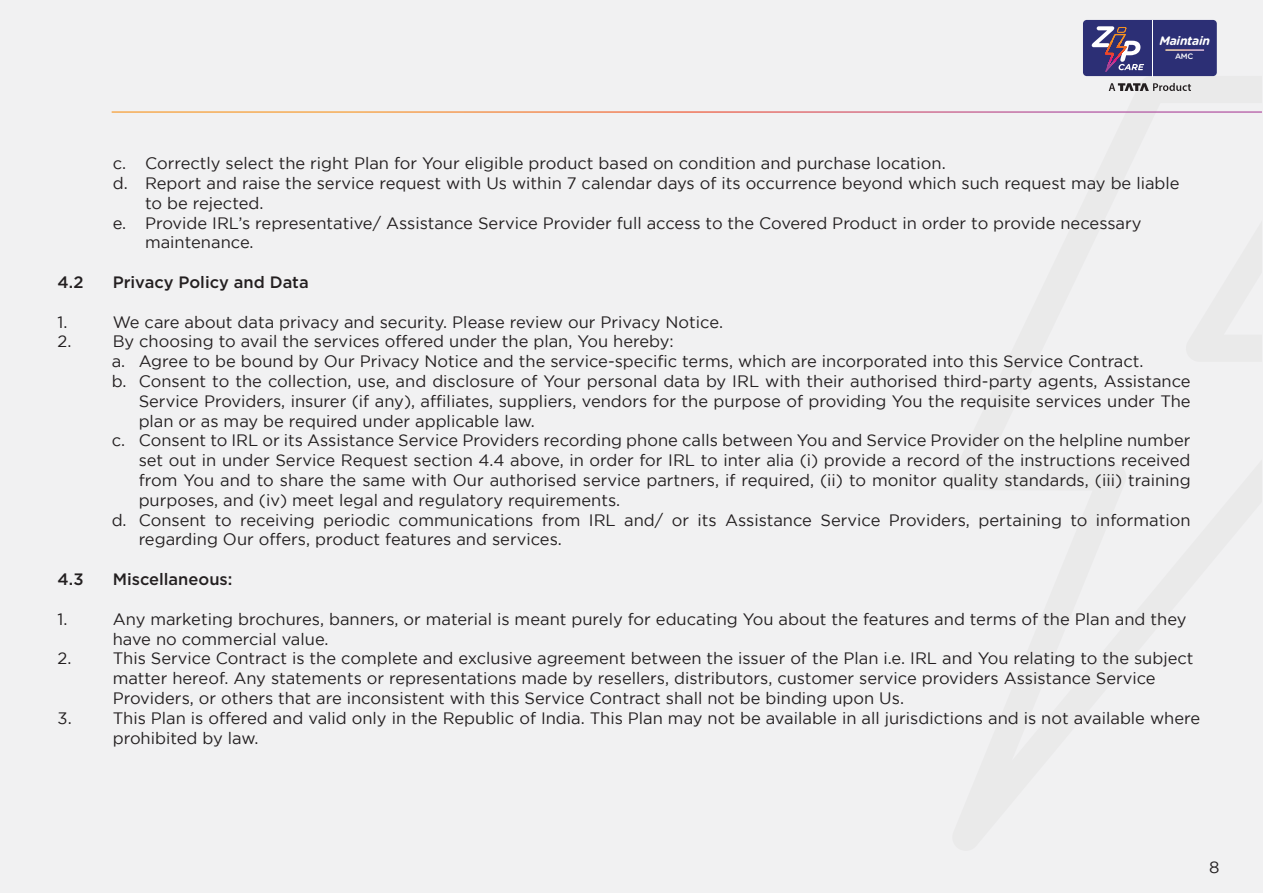
<style>
.page{position:relative;width:1263px;height:893px;background:#f1f1f2}
.page>*{position:absolute;margin:0;border:0;box-sizing:border-box;transform-origin:0 0}
.t1{font:16.5px/19.8px "Gotham";color:#231f20}
.t2{font:500 16.5px "Gotham";color:#231f20}
.t3{font:italic 700 12.3px "Gotham Rounded";letter-spacing:-.025em;color:#fff}
.t4{font:500 7.95px "Gotham Rounded";color:#fff}
</style>
<div class="page">
<hr style="left:112px;top:111px;width:1150px;height:2px;background:#fff">
<svg style="left:1109px;top:83px;width:82px;height:8px"></svg>
<div style="left:1083px;top:20px;width:134px;height:56px;background:#2c2f75;border-radius:4px"></div>
<svg style="left:1092px;top:26px;width:52px;height:46px"></svg>
<hr style="left:1152px;top:20px;width:1px;height:56px;background:#fff">
<hr style="left:1165px;top:50px;width:39px;height:1px;background:#fff">
<p class="t3" style="left:1159px;top:31px;width:52px">Maintain</p>
<p class="t4" style="left:1175px;top:51px;width:20px">AMC</p>
<p class="t1" style="left:113px;top:153px;width:834px">c. Correctly select the right Plan for Your eligible product based on condition and purchase location.</p>
<p class="t1" style="left:113px;top:173px;width:1068px">d. Report and raise the service request with Us within 7 calendar days of its occurrence beyond which such request may be liable</p>
<p class="t1" style="left:145px;top:193px;width:120px">to be rejected.</p>
<p class="t1" style="left:113px;top:213px;width:1030px">e. Provide IRL’s representative/ Assistance Service Provider full access to the Covered Product in order to provide necessary</p>
<p class="t1" style="left:145px;top:232px;width:110px">maintenance.</p>
<p class="t2" style="left:58px;top:271px;width:27px">4.2</p>
<p class="t2" style="left:113px;top:271px;width:198px">Privacy Policy and Data</p>
<p class="t1" style="left:58px;top:312px;width:11px">1.</p>
<p class="t1" style="left:113px;top:312px;width:612px">We care about data privacy and security. Please review our Privacy Notice.</p>
<p class="t1" style="left:58px;top:331px;width:15px">2.</p>
<p class="t1" style="left:113px;top:331px;width:562px">By choosing to avail the services offered under the plan, You hereby:</p>
<p class="t1" style="left:112px;top:351px;width:1033px">a. Agree to be bound by Our Privacy Notice and the service-specific terms, which are incorporated into this Service Contract.</p>
<p class="t1" style="left:112px;top:371px;width:1080px">b. Consent to the collection, use, and disclosure of Your personal data by IRL with their authorised third-party agents, Assistance</p>
<p class="t1" style="left:139px;top:391px;width:1053px">Service Providers, insurer (if any), affiliates, suppliers, vendors for the purpose of providing You the requisite services under The</p>
<p class="t1" style="left:139px;top:411px;width:398px">plan or as may be required under applicable law.</p>
<p class="t1" style="left:112px;top:430px;width:1080px">c. Consent to IRL or its Assistance Service Providers recording phone calls between You and Service Provider on the helpline number</p>
<p class="t1" style="left:139px;top:450px;width:1053px">set out in under Service Request section 4.4 above, in order for IRL to inter alia (i) provide a record of the instructions received</p>
<p class="t1" style="left:139px;top:470px;width:1053px">from You and to share the same with Our authorised service partners, if required, (ii) to monitor quality standards, (iii) training</p>
<p class="t1" style="left:139px;top:490px;width:483px">purposes, and (iv) meet legal and regulatory requirements.</p>
<p class="t1" style="left:112px;top:510px;width:1080px">d. Consent to receiving periodic communications from IRL and/ or its Assistance Service Providers, pertaining to information</p>
<p class="t1" style="left:139px;top:529px;width:425px">regarding Our offers, product features and services.</p>
<p class="t2" style="left:58px;top:568px;width:27px">4.3</p>
<p class="t2" style="left:113px;top:568px;width:121px">Miscellaneous:</p>
<p class="t1" style="left:58px;top:609px;width:11px">1.</p>
<p class="t1" style="left:113px;top:609px;width:1075px">Any marketing brochures, banners, or material is meant purely for educating You about the features and terms of the Plan and they have no commercial value.</p>
<p class="t1" style="left:58px;top:648px;width:15px">2.</p>
<p class="t1" style="left:113px;top:648px;width:1082px">This Service Contract is the complete and exclusive agreement between the issuer of the Plan i.e. IRL and You relating to the subject matter hereof. Any statements or representations made by resellers, distributors, customer service providers Assistance Service<br>Providers, or others that are inconsistent with this Service Contract shall not be binding upon Us.</p>
<p class="t1" style="left:58px;top:708px;width:16px">3.</p>
<p class="t1" style="left:113px;top:708px;width:1089px">This Plan is offered and valid only in the Republic of India. This Plan may not be available in all jurisdictions and is not available where prohibited by law.</p>
<p class="t1" style="left:1209px;top:857px;width:12px">8</p>
</div>
